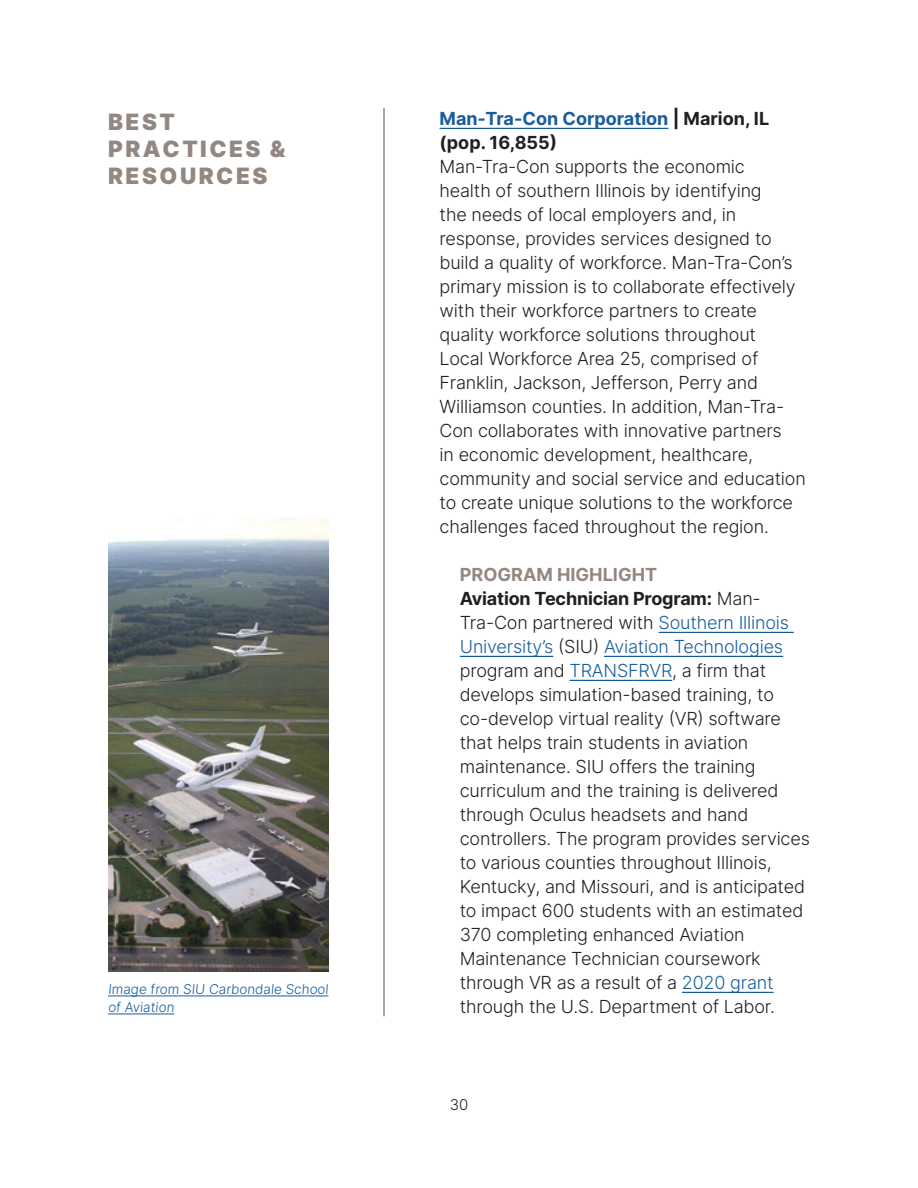
<style>
.page{position:relative;width:918px;height:1188px;background:#fff}
.page>*{position:absolute;margin:0;border:0;box-sizing:border-box;transform-origin:0 0}
.t1{font:900 22.5px/27px "Inter";letter-spacing:.11em;color:#938881}
.t2{font:300 18px/24px "Inter";letter-spacing:-.01em;color:#231f20}
.t3{font:700 18px/24px "Inter";color:#175d9e}
.t4{font:700 18px "Inter";color:#938881}
.t5{font:300 15px "Inter";color:#231f20}
.t6{font:300 13.5px/18px "Inter";color:#175d9e}
.s1{color:#231f20}
.s2{font-weight:700}
.s3{color:#175d9e}
</style>
<div class="page">
<hr style="left:440px;top:128px;width:229px;height:1px;background:#175d9e">
<hr style="left:659px;top:632px;width:135px;height:1px;background:#175d9e">
<hr style="left:460px;top:656px;width:93px;height:1px;background:#175d9e">
<hr style="left:604px;top:656px;width:179px;height:1px;background:#175d9e">
<hr style="left:569px;top:680px;width:103px;height:1px;background:#175d9e">
<hr style="left:682px;top:992px;width:92px;height:1px;background:#175d9e">
<hr style="left:383px;top:108px;width:2px;height:908px;background:#938881">
<img style="left:108px;top:517px;width:220px;height:454px">
<hr style="left:108px;top:995px;width:220px;height:1px;background:#175d9e">
<hr style="left:108px;top:1013px;width:66px;height:1px;background:#175d9e">
<p class="t1" style="left:108px;top:108px;width:179px">BEST<br>PRACTICES &amp;</p>
<p class="t1" style="left:108px;top:162px;width:161px">RESOURCES</p>
<p class="t6" style="left:108px;top:980px;width:224px">Image from SIU Carbondale School of Aviation</p>
<p class="t3" style="left:440px;top:106px;width:331px">Man-Tra-Con Corporation <span class="s1">| Marion, IL (pop. 16,855)</span></p>
<p class="t2" style="left:440px;top:154px;width:368px">Man-Tra-Con supports the economic<br>health of southern Illinois by identifying<br>the needs of local employers and, in response, provides services designed to build a quality of workforce. Man-Tra-Con’s primary mission is to collaborate effectively with their workforce partners to create quality workforce solutions throughout<br>Local Workforce Area 25, comprised of Franklin, Jackson, Jefferson, Perry and Williamson counties. In addition, Man-Tra-Con collaborates with innovative partners<br>in economic development, healthcare, community and social service and education to create unique solutions to the workforce challenges faced throughout the region.</p>
<p class="t4" style="left:460px;top:562px;width:199px">PROGRAM HIGHLIGHT</p>
<p class="t2" style="left:460px;top:586px;width:352px"><span class="s2">Aviation Technician Program:</span> Man-Tra-Con partnered with <span class="s3">Southern Illinois University’s</span> (SIU) <span class="s3">Aviation Technologies </span>program and <span class="s3">TRANSFRVR</span>, a firm that develops simulation-based training, to co-develop virtual reality (VR) software that helps train students in aviation maintenance. SIU offers the training curriculum and the training is delivered through Oculus headsets and hand controllers. The program provides services to various counties throughout Illinois, Kentucky, and Missouri, and is anticipated to impact 600 students with an estimated 370 completing enhanced Aviation Maintenance Technician coursework through VR as a result of a <span class="s3">2020 grant </span>through the U.S. Department of Labor.</p>
<p class="t5" style="left:450px;top:1094px;width:20px">30</p>
</div>
